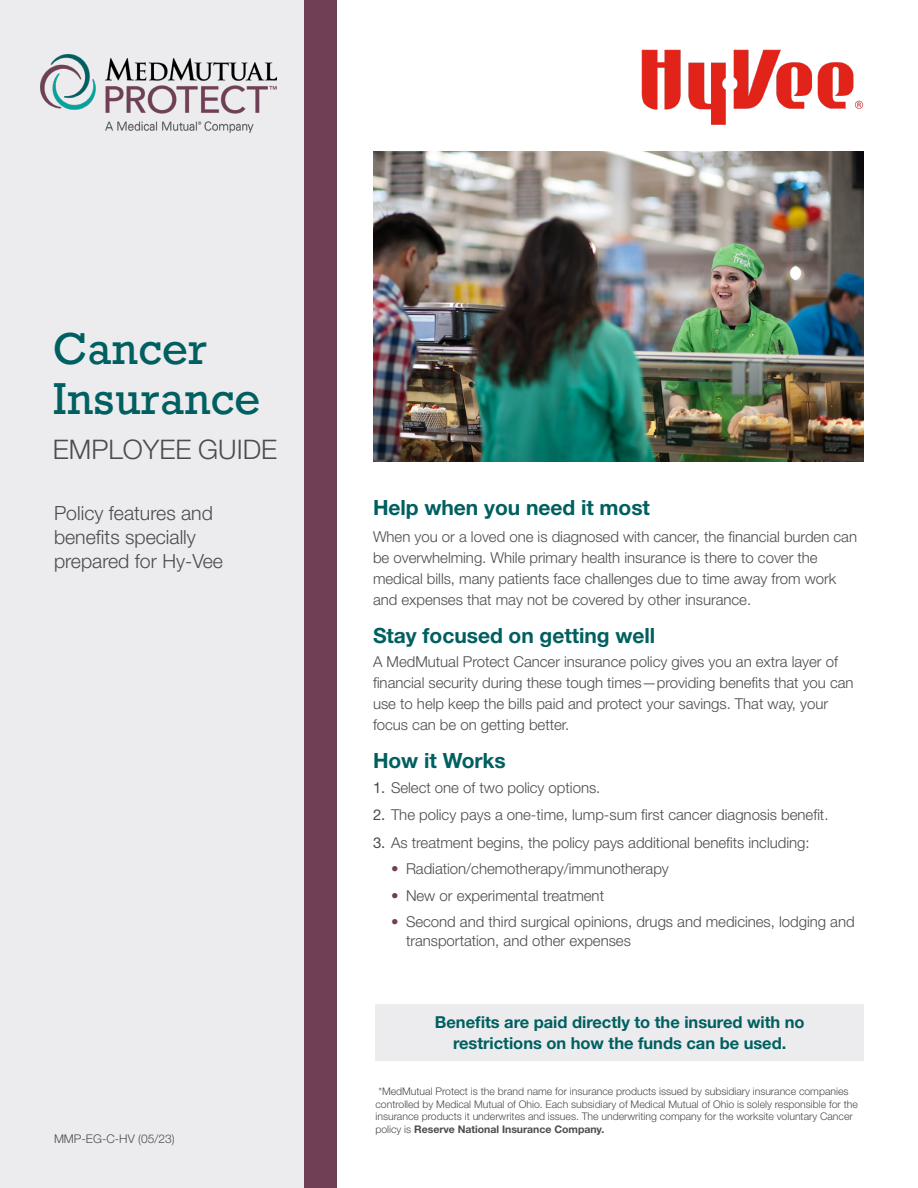
<style>
.page{position:relative;width:918px;height:1188px;background:#fff}
.page>*{position:absolute;margin:0;border:0;box-sizing:border-box;transform-origin:0 0}
.Headline_35pt{font:42px/49.5px "Rockwell";color:#005f60}
.Headline_35pt-2{font:300 27px "Helvetica Neue LT Std";color:#4b4c4d}
.Body_Subhead_12pt{font:700 21px "Helvetica Neue LT Std";color:#005f60}
.Body_Copy_15pt{font:300 19.5px/24px "Helvetica Neue LT Std";color:#4b4c4d}
.Body_Subhead_12pt-2{font:700 16.5px/21px "Helvetica Neue LT Std";color:#005f60;text-align:center}
.Body_Subhead_12pt-3{font:300 15px/21px "Helvetica Neue LT Std";color:#4b4c4d}
.Cover_Code{font:300 12px "Helvetica Neue LT Std";color:#4b4c4d}
.Body_Subhead_12pt-4{font:300 10.5px/12.6px "Helvetica Neue LT Std";color:#4b4c4d}
.s1{font-weight:400}
.s2{color:#6f3f55}
.s3{font-weight:700}
</style>
<div class="page">
<div style="left:0;top:0;width:328px;height:1188px;background:#ececee"></div>
<div style="left:305px;top:0;width:32px;height:1188px;background:#6f3f55"></div>
<img style="left:40px;top:55px;width:237px;height:77px">
<div style="left:375px;top:1004px;width:489px;height:57px;background:#ececee"></div>
<img style="left:373px;top:152px;width:491px;height:310px">
<img style="left:642px;top:50px;width:222px;height:75px">
<p class="Headline_35pt" style="left:53px;top:325px;width:209px">Cancer<br>Insurance</p>
<p class="Headline_35pt-2" style="left:53px;top:433px;width:226px">EMPLOYEE GUIDE</p>
<p class="Body_Copy_15pt" style="left:54px;top:500px;width:171px">Policy features and benefits specially prepared for Hy-Vee</p>
<p class="Cover_Code" style="left:54px;top:1131px;width:122px">MMP-EG-C-HV (05/23)</p>
<p class="Body_Subhead_12pt" style="left:373px;top:494px;width:278px">Help when you need it most</p>
<p class="Body_Subhead_12pt-3" style="left:373px;top:526px;width:486px">When you or a loved one is diagnosed with cancer, the financial burden can be overwhelming. While primary health insurance is there to cover the medical bills, many patients face challenges due to time away from work and expenses that may not be covered by other insurance.</p>
<p class="Body_Subhead_12pt" style="left:373px;top:623px;width:284px">Stay focused on getting well</p>
<p class="Body_Subhead_12pt-3" style="left:373px;top:651px;width:482px">A MedMutual Protect Cancer insurance policy gives you an extra layer of financial security during these tough times—providing benefits that you can use to help keep the bills paid and protect your savings. That way, your focus can be on getting better.</p>
<p class="Body_Subhead_12pt" style="left:373px;top:748px;width:134px">How it Works</p>
<p class="Body_Subhead_12pt-3" style="left:373px;top:776px;width:229px"><span class="s1">1.</span> Select one of two policy options.</p>
<p class="Body_Subhead_12pt-3" style="left:373px;top:804px;width:457px"><span class="s1">2.</span> The policy pays a one-time, lump-sum first cancer diagnosis benefit.</p>
<p class="Body_Subhead_12pt-3" style="left:373px;top:832px;width:438px"><span class="s1">3.</span> As treatment begins, the policy pays additional benefits including:</p>
<p class="Body_Subhead_12pt-3" style="left:391px;top:858px;width:279px"><span class="s2">•</span> Radiation/chemotherapy/immunotherapy</p>
<p class="Body_Subhead_12pt-3" style="left:391px;top:884px;width:215px"><span class="s2">•</span> New or experimental treatment</p>
<p class="Body_Subhead_12pt-3" style="left:406px;top:911px;width:450px;line-height:19.5px;text-indent:-15px"><span class="s2">•</span> Second and third surgical opinions, drugs and medicines, lodging and transportation, and other expenses</p>
<p class="Body_Subhead_12pt-2" style="left:435px;top:1011px;width:371px">Benefits are paid directly to the insured with no restrictions on how the funds can be used.</p>
<p class="Body_Subhead_12pt-4" style="left:375px;top:1085px;width:484px">*MedMutual Protect is the brand name for insurance products issued by subsidiary insurance companies controlled by Medical Mutual of Ohio. Each subsidiary of Medical Mutual of Ohio is solely responsible for the insurance products it underwrites and issues. The underwriting company for the worksite voluntary Cancer policy is <span class="s3">Reserve National Insurance Company.</span></p>
</div>
